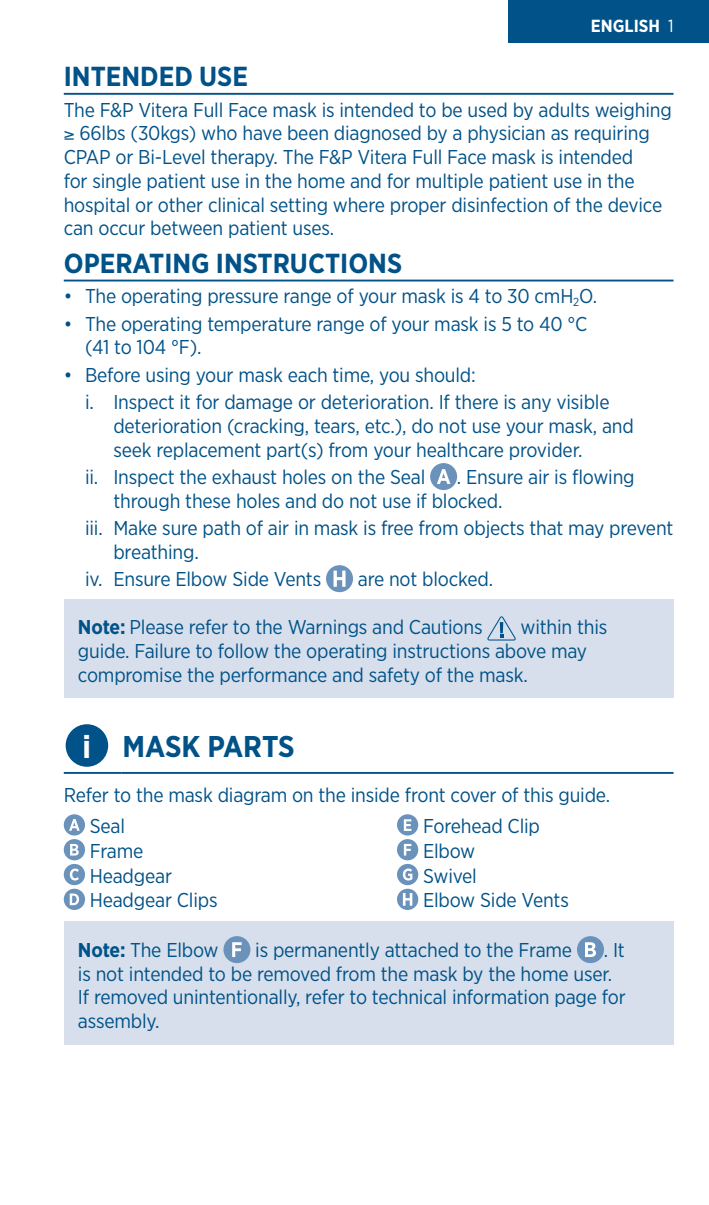
<style>
.page{position:relative;width:709px;height:1205px;background:#fff}
.page>*{position:absolute;margin:0;border:0;box-sizing:border-box;transform-origin:0 0}
.t1{font:700 30px "Gotham Narrow";letter-spacing:-.005em;color:#005288}
.t2{font:700 27.5px "Gotham Narrow";color:#005288}
.t3{font:20px/23.8px "Gotham Narrow";letter-spacing:-.01em;color:#005288}
.t4{font:700 17.5px "Gotham Narrow";color:#fff}
.s1{font-weight:400}
.s2{font-weight:700}
.s3{font-size:32px;color:#fff}
</style>
<div class="page">
<div style="left:508px;top:0;width:201px;height:43px;background:#005288"></div>
<hr style="left:64px;top:93px;width:609px;height:2px;background:#005288">
<hr style="left:64px;top:280px;width:609px;height:1px;background:#005288">
<div style="left:430px;top:463px;width:27px;height:27px;background:#6a92bb;border-radius:50%"></div>
<svg style="left:437px;top:469px;width:13px;height:15px"></svg>
<div style="left:326px;top:565px;width:27px;height:27px;background:#6a92bb;border-radius:50%"></div>
<svg style="left:333px;top:570px;width:12px;height:17px"></svg>
<div style="left:64px;top:599px;width:609px;height:99px;background:#d7dfec"></div>
<svg style="left:487px;top:616px;width:29px;height:24px"></svg>
<hr style="left:64px;top:772px;width:57px;height:2px;background:#005288">
<hr style="left:121px;top:772px;width:552px;height:2px;background:#005288">
<div style="left:66px;top:724px;width:42px;height:43px;background:#005288;border-radius:50%"></div>
<div style="left:64px;top:814px;width:21px;height:21px;background:#6a92bb;border-radius:50%"></div>
<svg style="left:69px;top:819px;width:11px;height:12px"></svg>
<div style="left:397px;top:814px;width:21px;height:21px;background:#6a92bb;border-radius:50%"></div>
<svg style="left:404px;top:819px;width:7px;height:12px"></svg>
<div style="left:64px;top:839px;width:21px;height:21px;background:#6a92bb;border-radius:50%"></div>
<svg style="left:70px;top:844px;width:9px;height:11px"></svg>
<div style="left:397px;top:839px;width:21px;height:21px;background:#6a92bb;border-radius:50%"></div>
<svg style="left:404px;top:844px;width:7px;height:11px"></svg>
<div style="left:64px;top:864px;width:21px;height:21px;background:#6a92bb;border-radius:50%"></div>
<svg style="left:70px;top:868px;width:9px;height:12px"></svg>
<div style="left:397px;top:864px;width:21px;height:21px;background:#6a92bb;border-radius:50%"></div>
<svg style="left:403px;top:868px;width:9px;height:12px"></svg>
<div style="left:64px;top:889px;width:21px;height:21px;background:#6a92bb;border-radius:50%"></div>
<svg style="left:70px;top:893px;width:9px;height:12px"></svg>
<svg style="left:397px;top:889px;width:21px;height:21px"></svg>
<svg style="left:403px;top:893px;width:9px;height:13px"></svg>
<div style="left:64px;top:921px;width:609px;height:123px;background:#d7dfec"></div>
<div style="left:223px;top:936px;width:27px;height:27px;background:#6a92bb;border-radius:50%"></div>
<svg style="left:232px;top:942px;width:10px;height:15px"></svg>
<div style="left:577px;top:936px;width:27px;height:27px;background:#6a92bb;border-radius:50%"></div>
<svg style="left:585px;top:942px;width:11px;height:15px"></svg>
<p class="t4" style="left:591px;top:14px;width:84px">ENGLISH <span class="s1">1</span></p>
<h2 class="t2" style="left:64px;top:58px;width:186px">INTENDED USE</h2>
<p class="t3" style="left:64px;top:97px;width:609px">The F&amp;P Vitera Full Face mask is intended to be used by adults weighing ≥ 66lbs (30kgs) who have been diagnosed by a physician as requiring CPAP or Bi-Level therapy. The F&amp;P Vitera Full Face mask is intended<br>for single patient use in the home and for multiple patient use in the hospital or other clinical setting where proper disinfection of the device can occur between patient uses.</p>
<h2 class="t2" style="left:64px;top:245px;width:340px">OPERATING INSTRUCTIONS</h2>
<p class="t3" style="left:64px;top:284px;width:535px">• The operating pressure range of your mask is 4 to 30 cmH<sub>2</sub>O.</p>
<p class="t3" style="left:85px;top:311px;width:504px;text-indent:-21px">• The operating temperature range of your mask is 5 to 40 °C (41 to 104 °F).</p>
<p class="t3" style="left:85px;top:361px;width:526px;line-height:27.2px;text-indent:-21px">• Before using your mask each time, you should:<br>i. Inspect it for damage or deterioration. If there is any visible</p>
<p class="t3" style="left:113px;top:413px;width:522px">deterioration (cracking, tears, etc.), do not use your mask, and seek replacement part(s) from your healthcare provider.</p>
<p class="t3" style="left:85px;top:464px;width:342px">ii. Inspect the exhaust holes on the Seal</p>
<p class="t3" style="left:113px;top:464px;width:522px;text-indent:343px">. Ensure air is flowing through these holes and do not use if blocked.</p>
<p class="t3" style="left:113px;top:515px;width:561px;text-indent:-28px">iii. Make sure path of air in mask is free from objects that may prevent breathing.</p>
<p class="t3" style="left:85px;top:566px;width:238px">iv. Ensure Elbow Side Vents</p>
<p class="t3" style="left:358px;top:566px;width:137px">are not blocked.</p>
<p class="t3" style="left:78px;top:615px;width:406px"><span class="s2">Note:</span> Please refer to the Warnings and Cautions</p>
<p class="t3" style="left:78px;top:615px;width:531px;text-indent:442px">within this guide. Failure to follow the operating instructions above may compromise the performance and safety of the mask.</p>
<h1 class="t1" style="left:83px;top:727px;width:214px"><span class="s3">i</span> MASK PARTS</h1>
<p class="t3" style="left:90px;top:779px;width:522px;line-height:31.2px;text-indent:-26px">Refer to the mask diagram on the inside front cover of this guide.<br>Seal</p>
<p class="t3" style="left:423px;top:814px;width:118px">Forehead Clip</p>
<p class="t3" style="left:90px;top:838px;width:55px">Frame</p>
<p class="t3" style="left:423px;top:838px;width:54px">Elbow</p>
<p class="t3" style="left:90px;top:863px;width:84px">Headgear</p>
<p class="t3" style="left:423px;top:863px;width:55px">Swivel</p>
<p class="t3" style="left:90px;top:888px;width:129px">Headgear Clips</p>
<p class="t3" style="left:423px;top:888px;width:147px">Elbow Side Vents</p>
<p class="t3" style="left:78px;top:937px;width:142px"><span class="s2">Note:</span> The Elbow</p>
<p class="t3" style="left:255px;top:937px;width:318px">is permanently attached to the Frame</p>
<p class="t3" style="left:78px;top:937px;width:549px;text-indent:526px">. It is not intended to be removed from the mask by the home user.<br>If removed unintentionally, refer to technical information page for assembly.</p>
</div>
